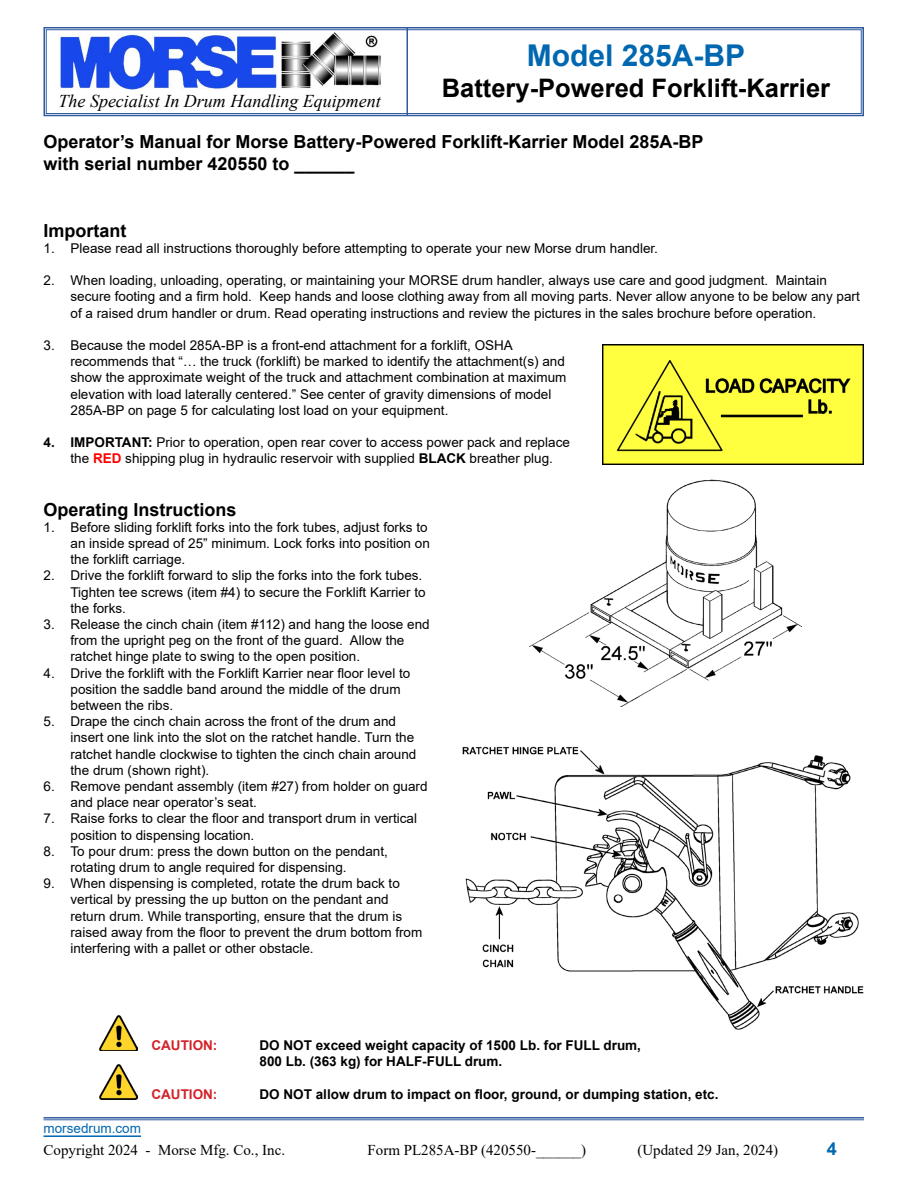
<style>
.page{position:relative;width:918px;height:1188px;background:#fff}
.page>*{position:absolute;margin:0;border:0;box-sizing:border-box;transform-origin:0 0}
.t1{font:700 30px "Arial";color:#0067b1}
.t2{font:700 25.5px "Arial";color:#000}
.t3{font:700 18px/21.6px "Arial";color:#000}
.t4{font:italic 18px "Times New Roman";color:#000}
.t5{font:700 18px "Arial";color:#0067b1}
.t6{font:15px "Times New Roman";color:#000}
.t7{font:13.5px/16.2px "Arial";color:#000}
.t8{font:700 13.5px/16.2px "Arial";color:#000}
.t9{font:700 13.5px "Arial";color:#d2232a}
.t10{font:13.5px "Arial";color:#0067b1}
.s1{font-weight:700}
.s2{font-weight:700;color:#f00}
</style>
<div class="page">
<svg style="left:43px;top:27px;width:821px;height:90px"></svg>
<div style="left:46px;top:29px;width:816px;height:85px;border:1px solid #2f5a9f"></div>
<hr style="left:406px;top:28px;width:2px;height:88px;background:#2f5a9f">
<hr style="left:44px;top:1135px;width:97px;height:2px;background:#0067b1">
<hr style="left:44px;top:1117px;width:820px;height:2px;background:#2f5a9f">
<hr style="left:44px;top:1120px;width:820px;height:1px;background:#2f5a9f">
<img style="left:463px;top:746px;width:401px;height:284px">
<img style="left:99px;top:1015px;width:39px;height:35px">
<img style="left:99px;top:1064px;width:39px;height:35px">
<img style="left:529px;top:479px;width:272px;height:227px">
<img style="left:602px;top:345px;width:262px;height:119px">
<h1 class="t1" style="left:527px;top:34px;width:220px">Model 285A-BP</h1>
<h2 class="t2" style="left:442px;top:70px;width:390px">Battery-Powered Forklift-Karrier</h2>
<h3 class="t3" style="left:44px;top:131px;width:662px">Operator’s Manual for Morse Battery-Powered Forklift-Karrier Model 285A-BP with serial number 420550 to ______</h3>
<h3 class="t4" style="left:58px;top:89px;width:324px">The Specialist In Drum Handling Equipment</h3>
<h3 class="t3" style="left:43px;top:220px;width:84px">Important</h3>
<p class="t7" style="left:43px;top:240px;width:616px">1. Please read all instructions thoroughly before attempting to operate your new Morse drum handler.</p>
<p class="t7" style="left:70px;top:272px;width:791px;text-indent:-27px">2. When loading, unloading, operating, or maintaining your MORSE drum handler, always use care and good judgment. Maintain secure footing and a firm hold. Keep hands and loose clothing away from all moving parts. Never allow anyone to be below any part of a raised drum handler or drum. Read operating instructions and review the pictures in the sales brochure before operation.</p>
<p class="t7" style="left:70px;top:337px;width:497px;text-indent:-27px">3. Because the model 285A-BP is a front-end attachment for a forklift, OSHA recommends that “… the truck (forklift) be marked to identify the attachment(s) and show the approximate weight of the truck and attachment combination at maximum elevation with load laterally centered.” See center of gravity dimensions of model 285A-BP on page 5 for calculating lost load on your equipment.</p>
<p class="t7" style="left:70px;top:434px;width:501px;text-indent:-27px"><span class="s1">4. IMPORTANT:</span> Prior to operation, open rear cover to access power pack and replace the <span class="s2">RED</span> shipping plug in hydraulic reservoir with supplied <span class="s1">BLACK</span> breather plug.</p>
<h3 class="t3" style="left:43px;top:499px;width:195px">Operating Instructions</h3>
<p class="t7" style="left:70px;top:519px;width:361px;text-indent:-27px">1. Before sliding forklift forks into the fork tubes, adjust forks to an inside spread of 25” minimum. Lock forks into position on the forklift carriage.</p>
<p class="t7" style="left:70px;top:567px;width:357px;text-indent:-27px">2. Drive the forklift forward to slip the forks into the fork tubes.<br>Tighten tee screws (item #4) to secure the Forklift Karrier to the forks.</p>
<p class="t7" style="left:70px;top:616px;width:361px;text-indent:-27px">3. Release the cinch chain (item #112) and hang the loose end from the upright peg on the front of the guard. Allow the ratchet hinge plate to swing to the open position.</p>
<p class="t7" style="left:70px;top:665px;width:341px;text-indent:-27px">4. Drive the forklift with the Forklift Karrier near floor level to position the saddle band around the middle of the drum between the ribs.</p>
<p class="t7" style="left:70px;top:713px;width:347px;text-indent:-27px">5. Drape the cinch chain across the front of the drum and insert one link into the slot on the ratchet handle. Turn the ratchet handle clockwise to tighten the cinch chain around the drum (shown right).</p>
<p class="t7" style="left:70px;top:778px;width:359px;text-indent:-27px">6. Remove pendant assembly (item #27) from holder on guard and place near operator’s seat.</p>
<p class="t7" style="left:70px;top:810px;width:348px;text-indent:-27px">7. Raise forks to clear the floor and transport drum in vertical position to dispensing location.</p>
<p class="t7" style="left:70px;top:843px;width:319px;text-indent:-27px">8. To pour drum: press the down button on the pendant, rotating drum to angle required for dispensing.</p>
<p class="t7" style="left:70px;top:875px;width:353px;text-indent:-27px">9. When dispensing is completed, rotate the drum back to vertical by pressing the up button on the pendant and return drum. While transporting, ensure that the drum is raised away from the floor to prevent the drum bottom from interfering with a pallet or other obstacle.</p>
<p class="t9" style="left:151px;top:1036px;width:67px">CAUTION:</p>
<p class="t8" style="left:259px;top:1037px;width:383px">DO NOT exceed weight capacity of 1500 Lb. for FULL drum,<br>800 Lb. (363 kg) for HALF-FULL drum.</p>
<p class="t9" style="left:151px;top:1084px;width:67px">CAUTION:</p>
<p class="t8" style="left:259px;top:1086px;width:461px">DO NOT allow drum to impact on floor, ground, or dumping station, etc.</p>
<p class="t10" style="left:44px;top:1119px;width:99px">morsedrum.com</p>
<p class="t6" style="left:44px;top:1139px;width:243px">Copyright 2024 - Morse Mfg. Co., Inc.</p>
<p class="t6" style="left:368px;top:1139px;width:220px">Form PL285A-BP (420550-______)</p>
<p class="t6" style="left:638px;top:1139px;width:142px">(Updated 29 Jan, 2024)</p>
<h3 class="t5" style="left:827px;top:1136px;width:12px">4</h3>
</div>
